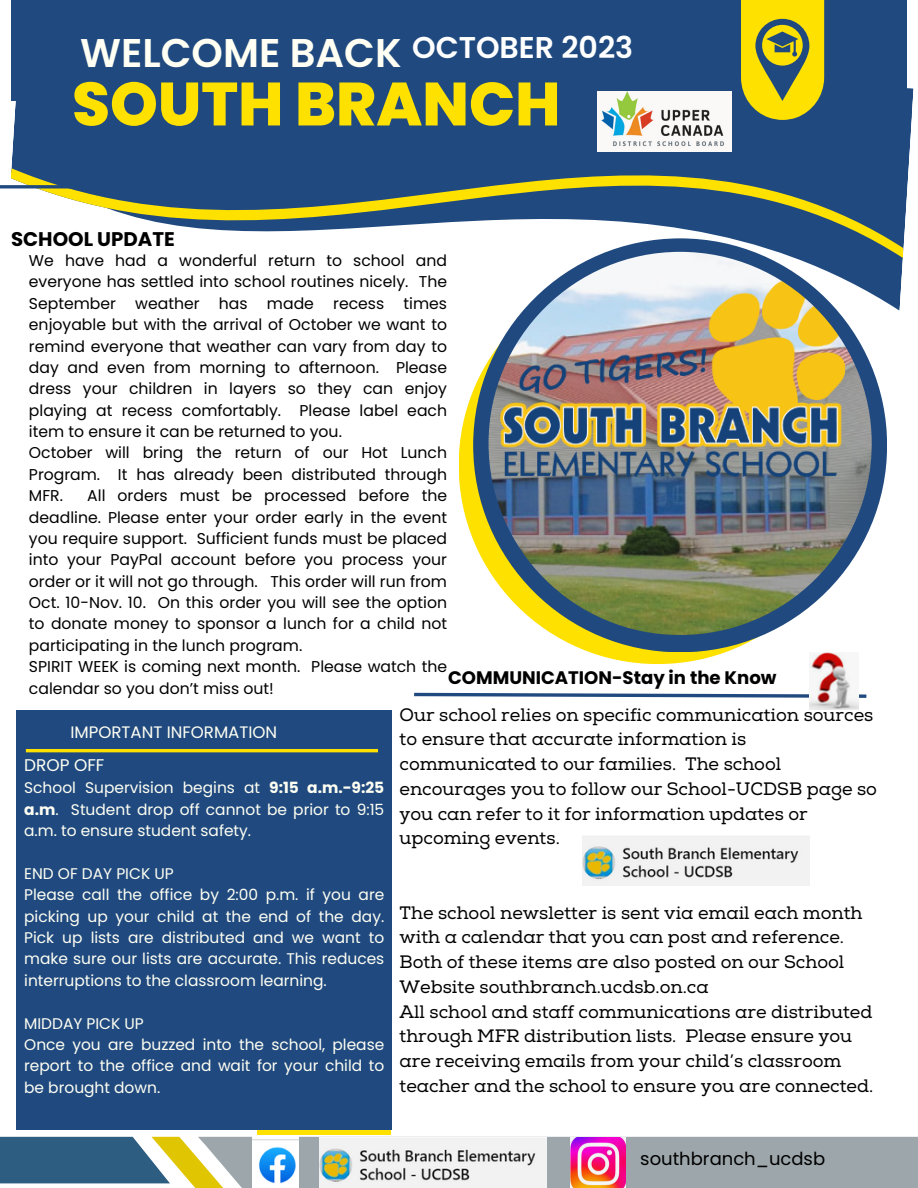
<style>
.page{position:relative;width:918px;height:1188px;background:#fff}
.page>*{position:absolute;margin:0;border:0;box-sizing:border-box;transform-origin:0 0}
.t1{font:800 60.9px "Poppins";color:#ffe100}
.t2{font:600 40.05px "Poppins";color:#fffff3}
.t3{font:600 30px "Poppins";color:#fff}
.t4{font:700 19.8px "Poppins";color:#000}
.t5{font:700 18.15px "Poppins";color:#000}
.t6{font:18px/24.8px "Nexa Slab";color:#000}
.t7{font:18px "Poppins";color:#000}
.t8{font:16.95px "Poppins";color:#fffff3}
.t9{font:16.65px "Poppins";color:#fffff3}
.t10{font:15.6px/21.3px "Poppins";color:#000;text-align:justify}
.t11{font:15.45px/21.3px "Poppins";color:#fffff3;text-align:justify}
.s1{font-weight:700}
</style>
<div class="page">
<div style="left:11px;top:0;width:896px;height:101px;background:#204a7f"></div>
<svg style="left:11px;top:29px;width:903px;height:315px;fill:#204a7f"></svg>
<svg style="left:0;top:1137px;width:918px;height:51px;background:#909fa1"></svg>
<svg style="left:741px;top:0;width:83px;height:120px"></svg>
<div style="left:459px;top:266px;width:398px;height:398px;background:#ffe100;border-radius:50%"></div>
<div style="left:473px;top:238px;width:414px;height:414px;background:#204a7f;border-radius:50%"></div>
<img style="left:489px;top:252px;width:383px;height:383px;border-radius:50%">
<div style="left:16px;top:710px;width:376px;height:420px;background:#204a7f"></div>
<hr style="left:0;top:185px;width:221px;height:4px;background:#204a7f">
<svg style="left:414px;top:692px;width:453px;height:8px"></svg>
<hr style="left:26px;top:749px;width:352px;height:3px;background:#ffe100">
<img style="left:598px;top:92px;width:134px;height:59px">
<img style="left:319px;top:1138px;width:228px;height:50px">
<img style="left:253px;top:1137px;width:46px;height:51px">
<img style="left:570px;top:1137px;width:55px;height:51px">
<img style="left:810px;top:652px;width:48px;height:58px">
<img style="left:583px;top:836px;width:227px;height:50px">
<p class="t2" style="left:80px;top:25px;width:323px">WELCOME BACK</p>
<p class="t3" style="left:412px;top:26px;width:223px">OCTOBER 2023</p>
<p class="t1" style="left:72px;top:62px;width:490px">SOUTH BRANCH</p>
<p class="t4" style="left:11px;top:226px;width:165px">SCHOOL UPDATE</p>
<p class="t10" style="left:29px;top:250px;width:420px">We have had a wonderful return to school and everyone has settled into school routines nicely. The September weather has made recess times enjoyable but with the arrival of October we want to remind everyone that weather can vary from day to day and even from morning to afternoon. Please dress your children in layers so they can enjoy playing at recess comfortably. Please label each item to ensure it can be returned to you.</p>
<p class="t10" style="left:29px;top:442px;width:420px">October will bring the return of our Hot Lunch Program. It has already been distributed through MFR.</p>
<p class="t10" style="left:29px;top:485px;width:420px;text-indent:58px">All orders must be processed before the deadline. Please enter your order early in the event you require support. Sufficient funds must be placed into your PayPal account before you process your order or it will not go through. This order will run from Oct. 10-Nov. 10. On this order you will see the option to donate money to sponsor a lunch for a child not participating in the lunch program.</p>
<p class="t10" style="left:29px;top:656px;width:420px">SPIRIT WEEK is coming next month. Please watch the calendar so you don’t miss out!</p>
<p class="t5" style="left:448px;top:665px;width:330px">COMMUNICATION-Stay in the Know</p>
<p class="t9" style="left:70px;top:720px;width:208px">IMPORTANT INFORMATION</p>
<p class="t8" style="left:24px;top:753px;width:82px">DROP OFF</p>
<p class="t11" style="left:24px;top:777px;width:362px">School Supervision begins at <span class="s1">9:15 a.m.-9:25 a.m</span>. Student drop off cannot be prior to 9:15 a.m. to ensure student safety.</p>
<p class="t11" style="left:24px;top:863px;width:151px">END OF DAY PICK UP</p>
<p class="t11" style="left:24px;top:884px;width:362px">Please call the office by 2:00 p.m. if you are picking up your child at the end of the day.<br>Pick up lists are distributed and we want to make sure our lists are accurate. This reduces interruptions to the classroom learning.</p>
<p class="t11" style="left:24px;top:1012px;width:121px">MIDDAY PICK UP</p>
<p class="t11" style="left:24px;top:1034px;width:362px">Once you are buzzed into the school, please report to the office and wait for your child to be brought down.</p>
<p class="t6" style="left:400px;top:703px;width:479px">Our school relies on specific communication sources to ensure that accurate information is communicated to our families. The school encourages you to follow our School-UCDSB page so you can refer to it for information updates or upcoming events.</p>
<p class="t6" style="left:400px;top:901px;width:465px">The school newsletter is sent via email each month with a calendar that you can post and reference.<br>Both of these items are also posted on our School Website southbranch.ucdsb.on.ca</p>
<p class="t6" style="left:400px;top:1000px;width:475px">All school and staff communications are distributed through MFR distribution lists. Please ensure you are receiving emails from your child’s classroom teacher and the school to ensure you are connected.</p>
<p class="t7" style="left:640px;top:1146px;width:186px">southbranch_ucdsb</p>
</div>
